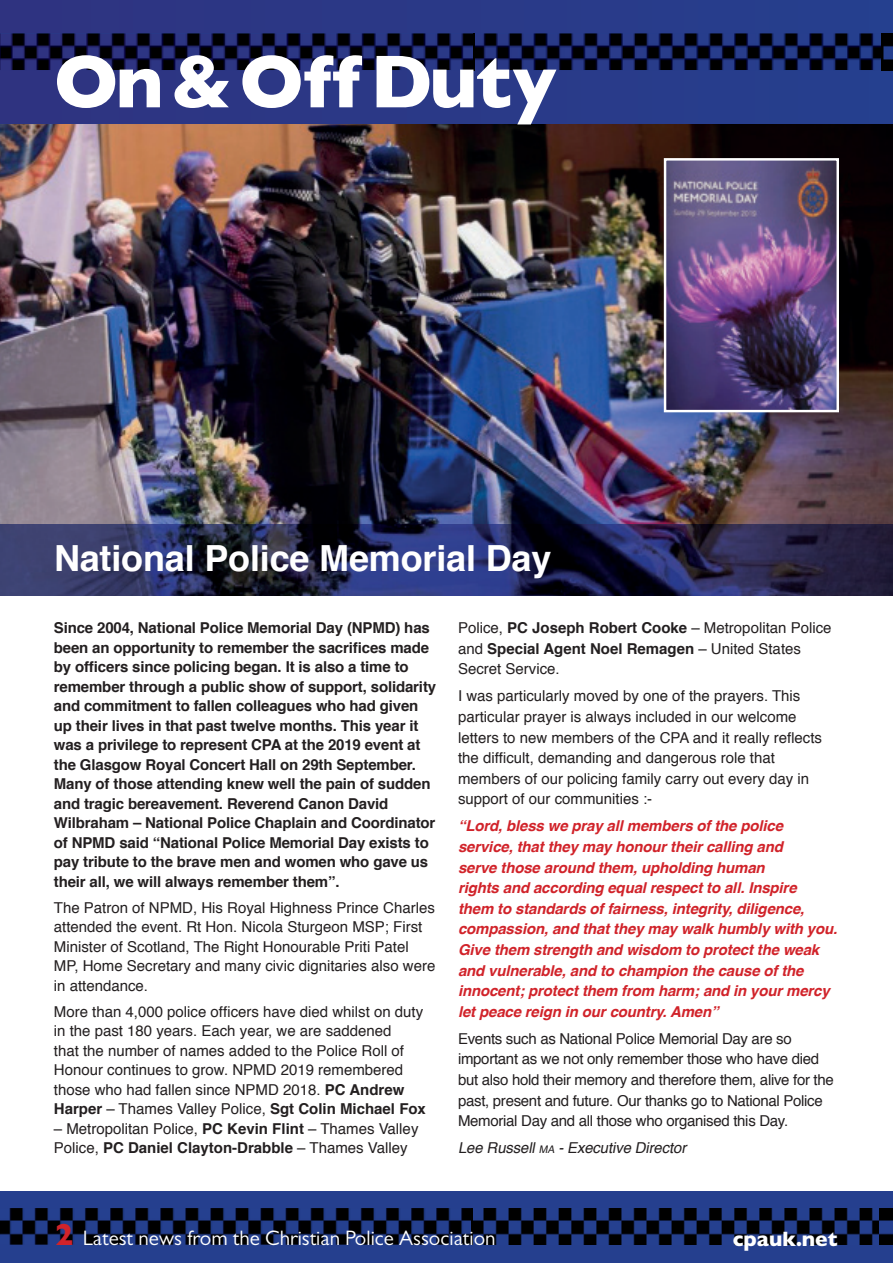
<style>
.page{position:relative;width:893px;height:1263px;background:#fff}
.page>*{position:absolute;margin:0;border:0;box-sizing:border-box;transform-origin:0 0}
.t1{font:800 75.9px "Gill Sans";letter-spacing:-.01em;color:#fff}
.t2{font:700 36px "Helvetica";letter-spacing:-.005em;color:#fff}
.t3{font:21px "Gill Sans";color:#fff}
.t4{font:800 21px "Gill Sans";color:#fff}
.t5{font:15px/19.5px "Helvetica";color:#231f20}
.t6{font:700 15px/19.5px "Helvetica";letter-spacing:-.01em;color:#231f20}
.t7{font:italic 700 15px/20.5px "Helvetica";letter-spacing:-.01em;color:#d1232a}
.t8{font:15px/20.5px "Helvetica";letter-spacing:-.02em;color:#231f20}
.t9{font:italic 15px "Helvetica";color:#231f20}
.s1{font-weight:700}
.s2{font-size:10.5px}
.s3{font-weight:800;font-size:30.9px;color:#d1232a}
</style>
<div class="page">
<img style="left:0;top:124px;width:893px;height:471px">
<div style="left:0;top:0;width:893px;height:124px;background:#2a3987"></div>
<div style="left:0;top:1192px;width:893px;height:71px;background:#253f8e"></div>
<img style="left:0;top:1208px;width:880px;height:36px">
<img style="left:472px;top:1208px;width:1px;height:36px">
<img style="left:0;top:33px;width:881px;height:37px">
<img style="left:473px;top:33px;width:1px;height:37px">
<svg style="left:880px;top:1208px;width:13px;height:37px"></svg>
<img style="left:881px;top:33px;width:12px;height:37px">
<img style="left:667px;top:161px;width:169px;height:248px">
<div style="left:664px;top:158px;width:175px;height:254px;border:2px solid #fff"></div>
<h1 class="t1" style="left:54px;top:55px;width:504px">On &amp; Off Duty</h1>
<h2 class="t2" style="left:54px;top:529px;width:499px">National Police Memorial Day</h2>
<p class="t6" style="left:54px;top:618px;width:384px">Since 2004, National Police Memorial Day (NPMD) has been an opportunity to remember the sacrifices made by officers since policing began. It is also a time to remember through a public show of support, solidarity and commitment to fallen colleagues who had given up their lives in that past twelve months. This year it was a privilege to represent CPA at the 2019 event at the Glasgow Royal Concert Hall on 29th September.<br>Many of those attending knew well the pain of sudden and tragic bereavement. Reverend Canon David Wilbraham – National Police Chaplain and Coordinator of NPMD said “National Police Memorial Day exists to pay tribute to the brave men and women who gave us their all, we will always remember them”.</p>
<p class="t5" style="left:54px;top:898px;width:383px">The Patron of NPMD, His Royal Highness Prince Charles attended the event. Rt Hon. Nicola Sturgeon MSP; First Minister of Scotland, The Right Honourable Priti Patel MP, Home Secretary and many civic dignitaries also were in attendance.</p>
<p class="t5" style="left:54px;top:1002px;width:374px">More than 4,000 police officers have died whilst on duty in the past 180 years. Each year, we are saddened<br>that the number of names added to the Police Roll of Honour continues to grow. NPMD 2019 remembered those who had fallen since NPMD 2018. <span class="s1">PC Andrew Harper</span> – Thames Valley Police, <span class="s1">Sgt Colin Michael Fox</span></p>
<p class="t5" style="left:54px;top:1120px;width:366px">– Metropolitan Police, <span class="s1">PC Kevin Flint</span> – Thames Valley<br>Police, <span class="s1">PC Daniel Clayton-Drabble</span> – Thames Valley</p>
<p class="t5" style="left:458px;top:619px;width:375px;line-height:20.5px">Police, <span class="s1">PC Joseph Robert Cooke</span> – Metropolitan Police and <span class="s1">Special Agent Noel Remagen</span> – United States<br>Secret Service.</p>
<p class="t5" style="left:458px;top:687px;width:366px;line-height:20.5px">I was particularly moved by one of the prayers. This particular prayer is always included in our welcome letters to new members of the CPA and it really reflects the difficult, demanding and dangerous role that members of our policing family carry out every day in support of our communities :-</p>
<p class="t7" style="left:458px;top:817px;width:381px">“Lord, bless we pray all members of the police service, that they may honour their calling and<br>serve those around them, upholding human<br>rights and according equal respect to all. Inspire<br>them to standards of fairness, integrity, diligence, compassion, and that they may walk humbly with you.<br>Give them strength and wisdom to protect the weak and vulnerable, and to champion the cause of the innocent; protect them from harm; and in your mercy let peace reign in our country. Amen”</p>
<p class="t8" style="left:458px;top:1029px;width:377px">Events such as National Police Memorial Day are so important as we not only remember those who have died but also hold their memory and therefore them, alive for the past, present and future. Our thanks go to National Police Memorial Day and all those who organised this Day.</p>
<p class="t9" style="left:458px;top:1136px;width:234px">Lee Russell<span class="s2">MA</span> -Executive Director</p>
<h3 class="t3" style="left:55px;top:1230px;width:442px"><span class="s3">2</span> Latest news from the Christian Police Association</h3>
<h3 class="t4" style="left:733px;top:1231px;width:106px">cpauk.net</h3>
</div>
